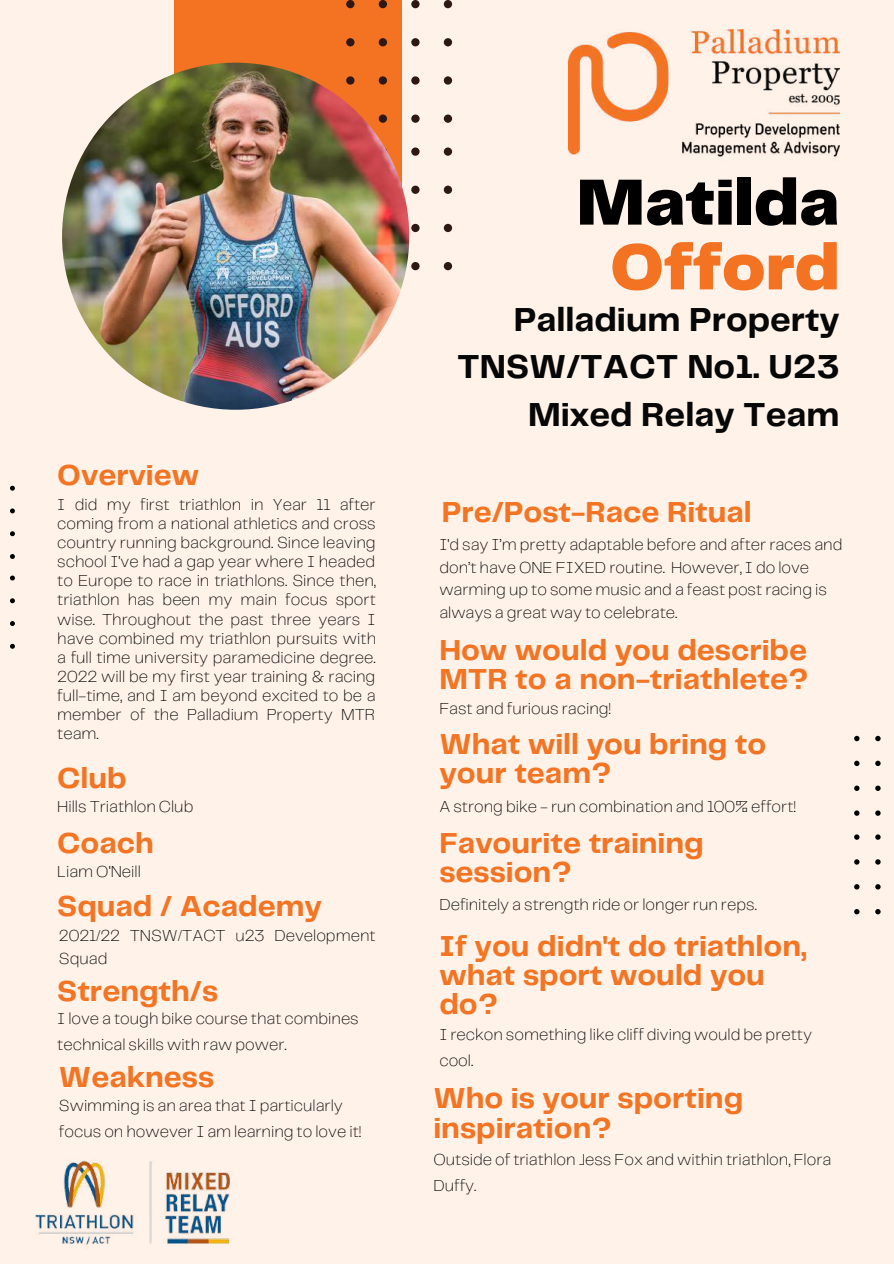
<style>
.page{position:relative;width:894px;height:1264px;background:#fff}
.page>*{position:absolute;margin:0;border:0;box-sizing:border-box;transform-origin:0 0}
.t1{font:900 67.5px "Telegraf";color:#000}
.t2{font:900 67.5px "Telegraf";color:#f37323}
.t3{font:700 34.5px/47.2px "Telegraf";color:#070707;text-align:right}
.t4{font:700 30px/29.2px "Telegraf";color:#f37423}
.t5{font:200 16.5px/19.2px "Telegraf";color:#000}
</style>
<div class="page">
<div style="left:0;top:0;width:893px;height:1263px;background:#fff2e9"></div>
<div style="left:174px;top:0;width:227px;height:275px;background:#f37323"></div>
<svg style="left:346px;top:0;width:106px;height:123px"></svg>
<svg style="left:10px;top:485px;width:5px;height:74px"></svg>
<svg style="left:854px;top:735px;width:27px;height:80px"></svg>
<svg style="left:384px;top:147px;width:68px;height:123px"></svg>
<svg style="left:10px;top:575px;width:5px;height:73px"></svg>
<svg style="left:854px;top:834px;width:27px;height:80px"></svg>
<img style="left:62px;top:63px;width:347px;height:347px;border-radius:50%">
<img style="left:568px;top:29px;width:271px;height:130px">
<img style="left:35px;top:1160px;width:195px;height:85px">
<h3 class="t4" style="left:57px;top:462px;width:143px">Overview</h3>
<p class="t5" style="left:57px;top:495px;width:320px;text-align:justify">I did my first triathlon in Year 11 after coming from a national athletics and cross country running background. Since leaving school I've had a gap year where I headed to Europe to race in triathlons. Since then, triathlon has been my main focus sport wise. Throughout the past three years I have combined my triathlon pursuits with a full time university paramedicine degree.<br>2022 will be my first year training &amp; racing full-time, and I am beyond excited to be a member of the Palladium Property MTR team.</p>
<h3 class="t4" style="left:57px;top:765px;width:71px">Club</h3>
<p class="t5" style="left:57px;top:798px;width:138px">Hills Triathlon Club</p>
<h3 class="t4" style="left:57px;top:829px;width:98px">Coach</h3>
<p class="t5" style="left:57px;top:863px;width:85px">Liam O'Neill</p>
<h3 class="t4" style="left:57px;top:893px;width:266px">Squad / Academy</h3>
<p class="t5" style="left:59px;top:925px;width:318px;line-height:22.5px">2021/22 TNSW/TACT u23 Development<br>Squad</p>
<h3 class="t4" style="left:57px;top:978px;width:162px">Strength/s</h3>
<p class="t5" style="left:57px;top:1006px;width:303px;line-height:26px">I love a tough bike course that combines technical skills with raw power.</p>
<h3 class="t4" style="left:59px;top:1064px;width:157px">Weakness</h3>
<p class="t5" style="left:59px;top:1093px;width:304px;line-height:26px">Swimming is an area that I particularly focus on however I am learning to love it!</p>
<h1 class="t1" style="left:576px;top:173px;width:264px">Matilda</h1>
<h1 class="t2" style="left:610px;top:238px;width:231px">Offord</h1>
<h2 class="t3" style="left:457px;top:298px;width:384px">Palladium Property<br>TNSW/TACT No1. U23<br>Mixed Relay Team</h2>
<h3 class="t4" style="left:442px;top:499px;width:311px">Pre/Post-Race Ritual</h3>
<p class="t5" style="left:439px;top:534px;width:404px;line-height:22.5px">I'd say I’m pretty adaptable before and after races and don’t have ONE FIXED routine. However, I do love warming up to some music and a feast post racing is always a great way to celebrate.</p>
<h3 class="t4" style="left:439px;top:637px;width:370px">How would you describe<br>MTR to a non-triathlete?</h3>
<p class="t5" style="left:439px;top:700px;width:173px">Fast and furious racing!</p>
<h3 class="t4" style="left:439px;top:731px;width:328px">What will you bring to your team?</h3>
<p class="t5" style="left:439px;top:798px;width:358px">A strong bike - run combination and 100% effort!</p>
<h3 class="t4" style="left:439px;top:829px;width:266px">Favourite training session?</h3>
<p class="t5" style="left:439px;top:896px;width:319px">Definitely a strength ride or longer run reps.</p>
<h3 class="t4" style="left:439px;top:932px;width:368px">If you didn't do triathlon, what sport would you do?</h3>
<p class="t5" style="left:439px;top:1022px;width:374px;line-height:26px">I reckon something like cliff diving would be pretty cool.</p>
<h3 class="t4" style="left:433px;top:1085px;width:311px">Who is your sporting inspiration?</h3>
<p class="t5" style="left:433px;top:1147px;width:399px;line-height:26px">Outside of triathlon Jess Fox and within triathlon, Flora<br>Duffy.</p>
</div>
